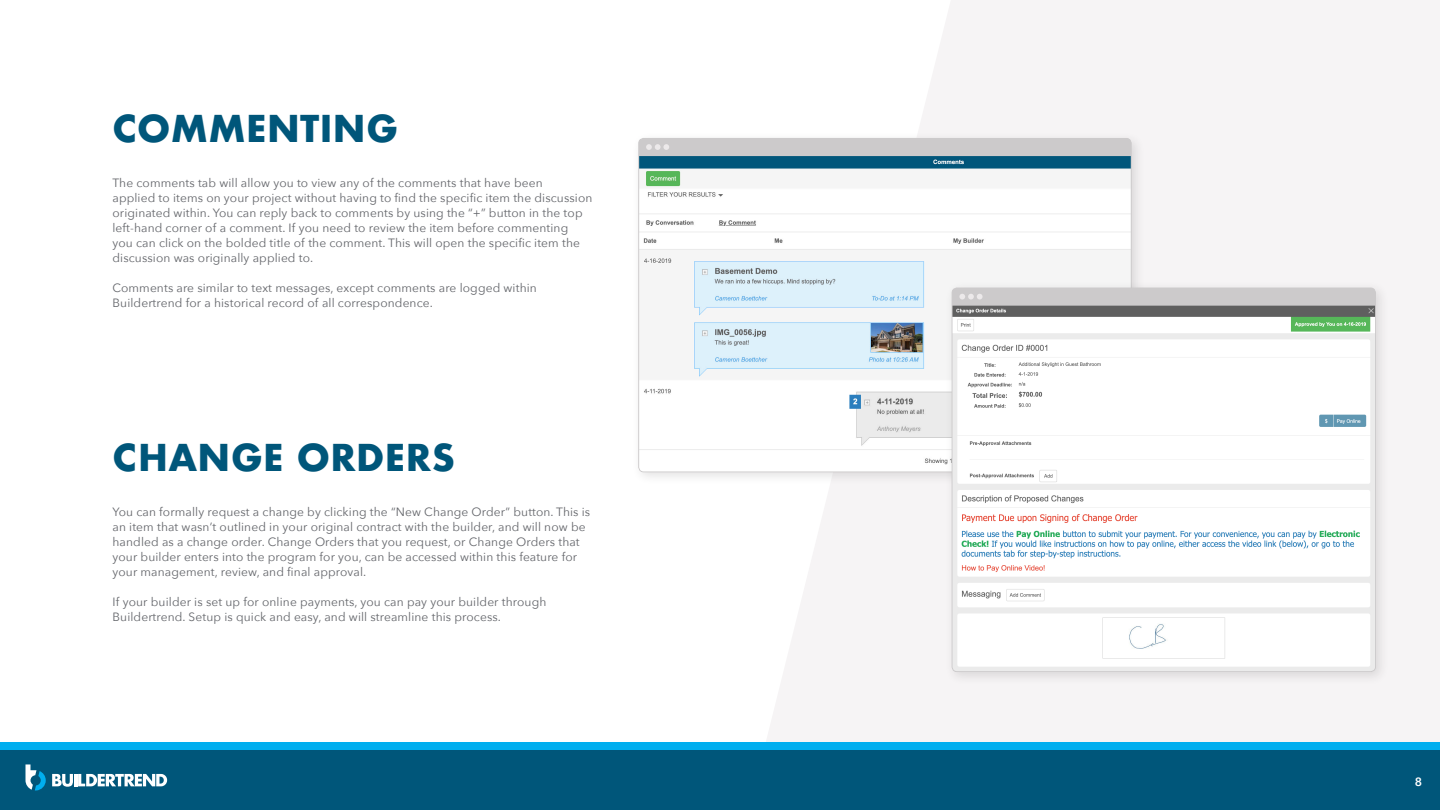
<style>
.page{position:relative;width:1440px;height:810px;background:#fff}
.page>*{position:absolute;margin:0;border:0;box-sizing:border-box;transform-origin:0 0}
.Body_Header{font:700 36px "Futura";letter-spacing:.01em;color:#00567a}
.Body_Copy{font:12px/15px "Avenir Next";letter-spacing:.01em;color:#63656a}
.t1{font:600 12px "Avenir Next";color:#fff}
</style>
<div class="page">
<svg style="left:766px;top:0;width:674px;height:742px;fill:#f6f4f5"></svg>
<div style="left:0;top:750px;width:1440px;height:60px;background:#00567a"></div>
<div style="left:0;top:742px;width:1440px;height:8px;background:#00aeef"></div>
<div style="left:632px;top:131px;width:513px;height:355px;background:#231f20;opacity:.13"></div>
<div style="left:639px;top:138px;width:492px;height:334px;background:#cccacb;border-radius:5px"></div>
<svg style="left:646px;top:144px;width:23px;height:6px"></svg>
<img style="left:639px;top:156px;width:492px;height:315px">
<div style="left:945px;top:281px;width:444px;height:404px;background:#231f20;opacity:.13"></div>
<div style="left:952px;top:288px;width:423px;height:384px;background:#cccacb;border-radius:5px"></div>
<svg style="left:959px;top:294px;width:24px;height:6px"></svg>
<img style="left:952px;top:306px;width:423px;height:365px">
<svg style="left:52px;top:774px;width:115px;height:13px"></svg>
<svg style="left:26px;top:764px;width:20px;height:26px"></svg>
<p class="Body_Header" style="left:112px;top:103px;width:287px">COMMENTING</p>
<p class="Body_Copy" style="left:112px;top:175px;width:482px">The comments tab will allow you to view any of the comments that have been<br>applied to items on your project without having to find the specific item the discussion originated within. You can reply back to comments by using the “+” button in the top left-hand corner of a comment. If you need to review the item before commenting<br>you can click on the bolded title of the comment. This will open the specific item the discussion was originally applied to.</p>
<p class="Body_Copy" style="left:112px;top:280px;width:426px">Comments are similar to text messages, except comments are logged within<br>Buildertrend for a historical record of all correspondence.</p>
<p class="Body_Header" style="left:112px;top:431px;width:344px">CHANGE ORDERS</p>
<p class="Body_Copy" style="left:112px;top:504px;width:479px">You can formally request a change by clicking the “New Change Order” button. This is an item that wasn’t outlined in your original contract with the builder, and will now be handled as a change order. Change Orders that you request, or Change Orders that your builder enters into the program for you, can be accessed within this feature for your management, review, and final approval.</p>
<p class="Body_Copy" style="left:112px;top:594px;width:435px">If your builder is set up for online payments, you can pay your builder through<br>Buildertrend. Setup is quick and easy, and will streamline this process.</p>
<p class="t1" style="left:1415px;top:772px;width:9px">8</p>
</div>
